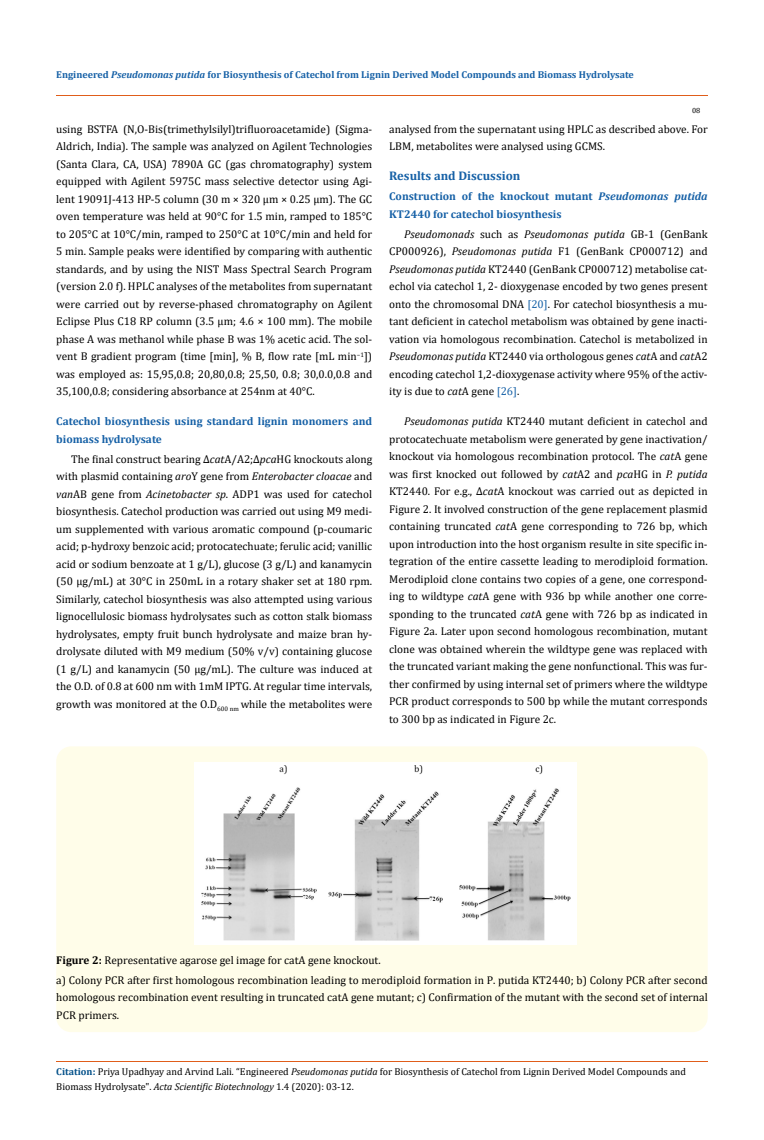
<style>
.page{position:relative;width:764px;height:1140px;background:#fff}
.page>*{position:absolute;margin:0;border:0;box-sizing:border-box;transform-origin:0 0}
.t1{font:700 12.5px "Cambria";color:#1560a6}
.t2{font:11.25px/17.5px "Cambria";color:#000;text-align:justify}
.t3{font:700 11.25px/17.5px "Cambria";color:#1560a6}
.t4{font:10px/15px "Cambria";color:#000}
.t5{font:700 10px "Cambria";color:#1560a6}
.t6{font:7.5px "Cambria";color:#000}
.s1{font-style:italic}
.s2{color:#1560a6}
.s3{font-weight:700}
.s4{font-weight:700;color:#035089}
</style>
<div class="page">
<hr style="left:56px;top:95px;width:651px;height:1px;background:#e05d1a">
<div style="left:56px;top:746px;width:651px;height:286px;background:#fffde9;border-radius:15px"></div>
<img style="left:195px;top:762px;width:381px;height:182px">
<hr style="left:56px;top:1062px;width:651px;height:1px;background:#e05d1a">
<p class="t5" style="left:56px;top:68px;width:579px">Engineered <span class="s1">Pseudomonas putida</span> for Biosynthesis of Catechol from Lignin Derived Model Compounds and Biomass Hydrolysate</p>
<p class="t6" style="left:692px;top:106px;width:10px">08</p>
<p class="t2" style="left:56px;top:120px;width:317px">using BSTFA (N,O-Bis(trimethylsilyl)trifluoroacetamide) (Sigma-Aldrich, India). The sample was analyzed on Agilent Technologies (Santa Clara, CA, USA) 7890A GC (gas chromatography) system equipped with Agilent 5975C mass selective detector using Agi&shy;lent 19091J-413 HP-5 column (30 m × 320 μm × 0.25 μm). The GC oven temperature was held at 90°C for 1.5 min, ramped to 185°C to 205°C at 10°C/min, ramped to 250°C at 10°C/min and held for 5 min. Sample peaks were identified by comparing with authentic standards, and by using the NIST Mass Spectral Search Program (version 2.0 f). HPLC analyses of the metabolites from supernatant were carried out by reverse-phased chromatography on Agilent Eclipse Plus C18 RP column (3.5 μm; 4.6 × 100 mm). The mobile phase A was methanol while phase B was 1% acetic acid. The sol&shy;vent B gradient program (time [min], % B, flow rate [mL min<sup>−1</sup>]) was employed as: 15,95,0.8; 20,80,0.8; 25,50, 0.8; 30,0.0,0.8 and 35,100,0.8; considering absorbance at 254nm at 40°C.</p>
<p class="t3" style="left:56px;top:412px;width:317px">Catechol biosynthesis using standard lignin monomers and biomass hydrolysate</p>
<p class="t2" style="left:56px;top:450px;width:317px;text-indent:15px">The final construct bearing ∆<span class="s1">cat</span>A/A2;∆<span class="s1">pca</span>HG knockouts along with plasmid containing <span class="s1">aro</span>Y gene from <span class="s1">Enterobacter cloacae</span> and <span class="s1">van</span>AB gene from <span class="s1">Acinetobacter sp</span>. ADP1 was used for catechol biosynthesis. Catechol production was carried out using M9 medi&shy;um supplemented with various aromatic compound (p-coumaric acid; p-hydroxy benzoic acid; protocatechuate; ferulic acid; vanillic acid or sodium benzoate at 1 g/L), glucose (3 g/L) and kanamycin (50 μg/mL) at 30°C in 250mL in a rotary shaker set at 180 rpm.<br>Similarly, catechol biosynthesis was also attempted using various lignocellulosic biomass hydrolysates such as cotton stalk biomass hydrolysates, empty fruit bunch hydrolysate and maize bran hy&shy;drolysate diluted with M9 medium (50% v/v) containing glucose (1 g/L) and kanamycin (50 μg/mL). The culture was induced at the O.D. of 0.8 at 600 nm with 1mM IPTG. At regular time intervals, growth was monitored at the O.D<sub>600</sub> <sub>nm</sub> while the metabolites were</p>
<p class="t2" style="left:389px;top:120px;width:320px">analysed from the supernatant using HPLC as described above. For<br>LBM, metabolites were analysed using GCMS.</p>
<p class="t1" style="left:389px;top:167px;width:133px">Results and Discussion</p>
<p class="t3" style="left:389px;top:187px;width:320px">Construction of the knockout mutant <span class="s1">Pseudomonas putida<br></span>KT2440 for catechol biosynthesis</p>
<p class="t2" style="left:389px;top:225px;width:320px;text-indent:15px"><span class="s1">Pseudomonads</span> such as <span class="s1">Pseudomonas putida</span> GB-1 (GenBank CP000926), <span class="s1">Pseudomonas putida</span> F1 (GenBank CP000712) and <span class="s1">Pseudomonas putida</span> KT2440 (GenBank CP000712) metabolise cat&shy;echol via catechol 1, 2- dioxygenase encoded by two genes present onto the chromosomal DNA <span class="s2">[20]</span>. For catechol biosynthesis a mu&shy;tant deficient in catechol metabolism was obtained by gene inacti&shy;vation via homologous recombination. Catechol is metabolized in <span class="s1">Pseudomonas putida</span> KT2440 via orthologous genes <span class="s1">cat</span>A and <span class="s1">cat</span>A2 encoding catechol 1,2-dioxygenase activity where 95% of the activ&shy;ity is due to <span class="s1">cat</span>A gene <span class="s2">[26]</span>.</p>
<p class="t2" style="left:389px;top:413px;width:320px;text-indent:15px"><span class="s1">Pseudomonas putida</span> KT2440 mutant deficient in catechol and protocatechuate metabolism were generated by gene inactivation/ knockout via homologous recombination protocol. The <span class="s1">cat</span>A gene was first knocked out followed by <span class="s1">cat</span>A2 and <span class="s1">pca</span>HG in <span class="s1">P. putida </span>KT2440. For e.g., ∆<span class="s1">cat</span>A knockout was carried out as depicted in Figure 2. It involved construction of the gene replacement plasmid containing truncated <span class="s1">cat</span>A gene corresponding to 726 bp, which upon introduction into the host organism resulte in site specific in&shy;tegration of the entire cassette leading to merodiploid formation.<br>Merodiploid clone contains two copies of a gene, one correspond&shy;ing to wildtype <span class="s1">cat</span>A gene with 936 bp while another one corre&shy;sponding to the truncated <span class="s1">cat</span>A gene with 726 bp as indicated in Figure 2a. Later upon second homologous recombination, mutant clone was obtained wherein the wildtype gene was replaced with the truncated variant making the gene nonfunctional. This was fur&shy;ther confirmed by using internal set of primers where the wildtype PCR product corresponds to 500 bp while the mutant corresponds to 300 bp as indicated in Figure 2c.</p>
<p class="t2" style="left:56px;top:950px;width:653px;line-height:20px"><span class="s3">Figure 2:</span> Representative agarose gel image for catA gene knockout.<br>a) Colony PCR after first homologous recombination leading to merodiploid formation in P. putida KT2440; b) Colony PCR after second</p>
<p class="t2" style="left:56px;top:989px;width:653px">homologous recombination event resulting in truncated catA gene mutant; c) Confirmation of the mutant with the second set of internal<br>PCR primers.</p>
<p class="t4" style="left:56px;top:1064px;width:631px"><span class="s4">Citation:</span> Priya Upadhyay and Arvind Lali<span class="s1">.</span> “Engineered <span class="s1">Pseudomonas putida</span> for Biosynthesis of Catechol from Lignin Derived Model Compounds and<br>Biomass Hydrolysate". <span class="s1">Acta Scientific Biotechnology</span> 1.4 (2020): 03-12.</p>
</div>
